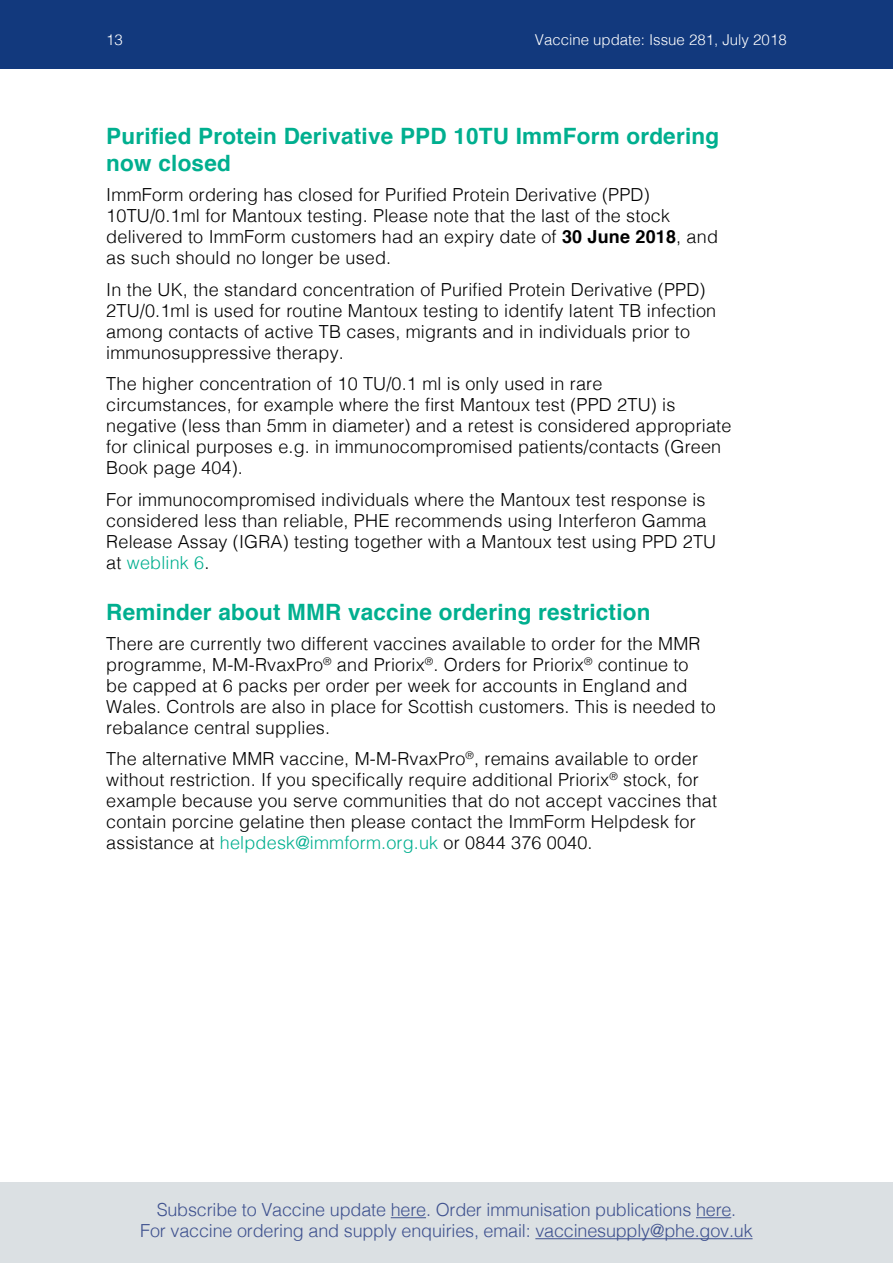
<style>
.page{position:relative;width:893px;height:1263px;background:#fff}
.page>*{position:absolute;margin:0;border:0;box-sizing:border-box;transform-origin:0 0}
.t1{font:700 22.5px/27px "Helvetica";letter-spacing:.01em;color:#00af8f}
.t2{font:300 18px/21px "Helvetica";letter-spacing:.01em;color:#000}
.t3{font:300 18px "Helvetica";letter-spacing:-.01em;color:#3f528f}
.t4{font:300 15px "Helvetica";color:#fff}
.s1{font-weight:700}
.s2{color:#00af8f}
</style>
<div class="page">
<div style="left:0;top:1182px;width:893px;height:81px;background:#dbe0e3"></div>
<div style="left:0;top:0;width:893px;height:68px;background:#12397d"></div>
<hr style="left:391px;top:1217px;width:35px;height:1px;background:#3f528f">
<hr style="left:696px;top:1217px;width:35px;height:1px;background:#3f528f">
<hr style="left:535px;top:1238px;width:217px;height:1px;background:#3f528f">
<p class="t4" style="left:106px;top:27px;width:18px">13</p>
<p class="t4" style="left:535px;top:27px;width:253px">Vaccine update: Issue 281, July 2018</p>
<p class="t1" style="left:106px;top:123px;width:614px">Purified Protein Derivative PPD 10TU ImmForm ordering now closed</p>
<p class="t2" style="left:106px;top:183px;width:613px">ImmForm ordering has closed for Purified Protein Derivative (PPD)<br>10TU/0.1ml for Mantoux testing. Please note that the last of the stock delivered to ImmForm customers had an expiry date of <span class="s1">30 June 2018</span>, and as such should no longer be used.</p>
<p class="t2" style="left:106px;top:277px;width:611px">In the UK, the standard concentration of Purified Protein Derivative (PPD)<br>2TU/0.1ml is used for routine Mantoux testing to identify latent TB infection among contacts of active TB cases, migrants and in individuals prior to immunosuppressive therapy.</p>
<p class="t2" style="left:106px;top:372px;width:627px">The higher concentration of 10 TU/0.1 ml is only used in rare circumstances, for example where the first Mantoux test (PPD 2TU) is negative (less than 5mm in diameter) and a retest is considered appropriate for clinical purposes e.g. in immunocompromised patients/contacts (Green Book page 404).</p>
<p class="t2" style="left:106px;top:487px;width:611px">For immunocompromised individuals where the Mantoux test response is considered less than reliable, PHE recommends using Interferon Gamma Release Assay (IGRA) testing together with a Mantoux test using PPD 2TU at <span class="s2">weblink 6</span>.</p>
<p class="t1" style="left:106px;top:598px;width:546px">Reminder about MMR vaccine ordering restriction</p>
<p class="t2" style="left:106px;top:631px;width:611px">There are currently two different vaccines available to order for the MMR programme, M-M-RvaxPro<sup>®</sup> and Priorix<sup>®</sup>. Orders for Priorix<sup>®</sup> continue to<br>be capped at 6 packs per order per week for accounts in England and Wales. Controls are also in place for Scottish customers. This is needed to rebalance central supplies.</p>
<p class="t2" style="left:106px;top:747px;width:612px">The alternative MMR vaccine, M-M-RvaxPro<sup>®</sup>, remains available to order without restriction. If you specifically require additional Priorix<sup>®</sup> stock, for example because you serve communities that do not accept vaccines that contain porcine gelatine then please contact the ImmForm Helpdesk for assistance at <span class="s2">helpdesk@immform.org.uk</span> or 0844 376 0040.</p>
<p class="t3" style="left:157px;top:1195px;width:581px">Subscribe to Vaccine update here. Order immunisation publications here.</p>
<p class="t3" style="left:140px;top:1216px;width:614px">For vaccine ordering and supply enquiries, email: vaccinesupply@phe.gov.uk</p>
</div>
